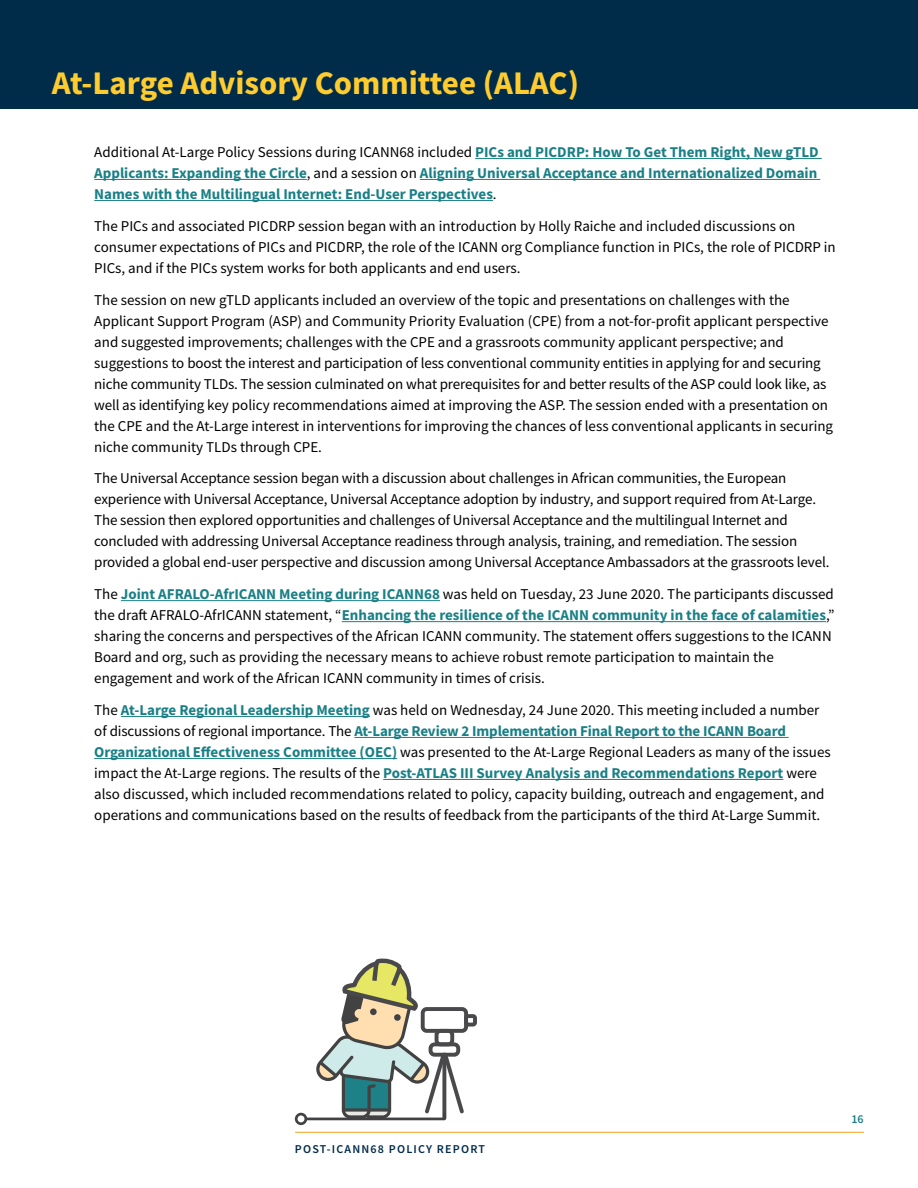
<style>
.page{position:relative;width:918px;height:1188px;background:#fff}
.page>*{position:absolute;margin:0;border:0;box-sizing:border-box;transform-origin:0 0}
.t1{font:700 33px "Source Sans Pro";color:#fecc2f}
.t2{font:15px/21px "Source Sans Pro";color:#000}
.t3{font:700 15px/21px "Source Sans Pro";color:#1a8086;text-align:justify}
.t4{font:600 12px "Source Sans Pro";letter-spacing:.1em;color:#002b49}
.t5{font:600 12px "Source Sans Pro";color:#1a8086}
.s1{font-weight:400;color:#000}
.s2{font-weight:700;color:#1a8086}
</style>
<div class="page">
<div style="left:0;top:0;width:918px;height:108px;background:#002b49"></div>
<hr style="left:295px;top:1132px;width:569px;height:1px;background:#f2a41e">
<hr style="left:475px;top:158px;width:347px;height:1px;background:#1a8086">
<hr style="left:94px;top:179px;width:213px;height:1px;background:#1a8086">
<hr style="left:420px;top:179px;width:400px;height:1px;background:#1a8086">
<hr style="left:94px;top:200px;width:399px;height:1px;background:#1a8086">
<hr style="left:121px;top:600px;width:319px;height:1px;background:#1a8086">
<hr style="left:342px;top:621px;width:484px;height:1px;background:#1a8086">
<hr style="left:121px;top:716px;width:249px;height:1px;background:#1a8086">
<hr style="left:354px;top:737px;width:435px;height:1px;background:#1a8086">
<hr style="left:94px;top:758px;width:303px;height:1px;background:#1a8086">
<hr style="left:383px;top:779px;width:400px;height:1px;background:#1a8086">
<div style="left:421px;top:1007px;width:47px;height:26px;border:4px solid #49494b;border-radius:4px"></div>
<div style="left:464px;top:1014px;width:13px;height:13px;border:4px solid #49494b;border-radius:2px"></div>
<svg style="left:295px;top:959px;width:172px;height:166px"></svg>
<h1 class="t1" style="left:52px;top:61px;width:529px">At-Large Advisory Committee (ALAC)</h1>
<p class="t3" style="left:94px;top:141px;width:726px"><span class="s1">Additional At-Large Policy Sessions during ICANN68 included</span> PICs and PICDRP: How To Get Them Right, New gTLD Applicants: Expanding the Circle<span class="s1">, and a session on</span> Aligning Universal Acceptance and Internationalized Domain Names with the Multilingual Internet: End-User Perspectives<span class="s1">.</span></p>
<p class="t2" style="left:94px;top:215px;width:743px">The PICs and associated PICDRP session began with an introduction by Holly Raiche and included discussions on consumer expectations of PICs and PICDRP, the role of the ICANN org Compliance function in PICs, the role of PICDRP in<br>PICs, and if the PICs system works for both applicants and end users.</p>
<p class="t2" style="left:94px;top:289px;width:740px">The session on new gTLD applicants included an overview of the topic and presentations on challenges with the Applicant Support Program (ASP) and Community Priority Evaluation (CPE) from a not-for-profit applicant perspective and suggested improvements; challenges with the CPE and a grassroots community applicant perspective; and suggestions to boost the interest and participation of less conventional community entities in applying for and securing niche community TLDs. The session culminated on what prerequisites for and better results of the ASP could look like, as well as identifying key policy recommendations aimed at improving the ASP. The session ended with a presentation on the CPE and the At-Large interest in interventions for improving the chances of less conventional applicants in securing niche community TLDs through CPE.</p>
<p class="t2" style="left:94px;top:468px;width:737px">The Universal Acceptance session began with a discussion about challenges in African communities, the European experience with Universal Acceptance, Universal Acceptance adoption by industry, and support required from At-Large.<br>The session then explored opportunities and challenges of Universal Acceptance and the multilingual Internet and concluded with addressing Universal Acceptance readiness through analysis, training, and remediation. The session provided a global end-user perspective and discussion among Universal Acceptance Ambassadors at the grassroots level.</p>
<p class="t2" style="left:94px;top:584px;width:742px">The <span class="s2">Joint AFRALO-AfrICANN Meeting during ICANN68</span> was held on Tuesday, 23 June 2020. The participants discussed the draft AFRALO-AfrICANN statement, “<span class="s2">Enhancing the resilience of the ICANN community in the face of calamities</span>,” sharing the concerns and perspectives of the African ICANN community. The statement offers suggestions to the ICANN Board and org, such as providing the necessary means to achieve robust remote participation to maintain the engagement and work of the African ICANN community in times of crisis.</p>
<p class="t2" style="left:94px;top:699px;width:738px">The <span class="s2">At-Large Regional Leadership Meeting</span> was held on Wednesday, 24 June 2020. This meeting included a number of discussions of regional importance. The <span class="s2">At-Large Review 2 Implementation Final Report to the ICANN Board Organizational Effectiveness Committee (OEC)</span> was presented to the At-Large Regional Leaders as many of the issues impact the At-Large regions. The results of the <span class="s2">Post-ATLAS III Survey Analysis and Recommendations Report</span> were also discussed, which included recommendations related to policy, capacity building, outreach and engagement, and operations and communications based on the results of feedback from the participants of the third At-Large Summit.</p>
<p class="t4" style="left:295px;top:1141px;width:192px">POST-ICANN68 POLICY REPORT</p>
<p class="t5" style="left:851px;top:1111px;width:14px">16</p>
</div>
